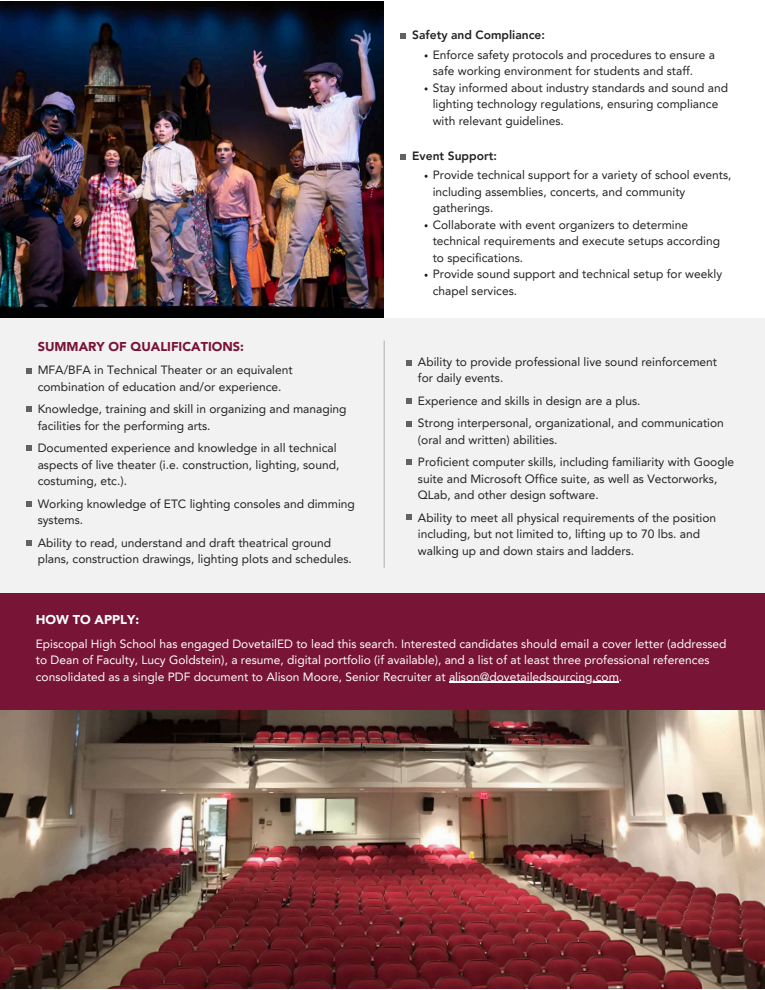
<style>
.page{position:relative;width:765px;height:990px;background:#fff}
.page>*{position:absolute;margin:0;border:0;box-sizing:border-box;transform-origin:0 0}
.t1{font:900 12.8px "Avenir LT Pro";color:#781436}
.t2{font:900 12.8px "Avenir LT Pro";color:#fff}
.t3{font:12px/16.5px "Avenir LT Pro";color:#222}
.t4{font:12px/16.5px "Avenir LT Pro";color:#fff}
.t5{font:800 12px "Avenir LT Pro";color:#222}
</style>
<div class="page">
<div style="left:0;top:593px;width:765px;height:118px;background:#781436"></div>
<svg style="left:401px;top:34px;width:5px;height:5px"></svg>
<svg style="left:401px;top:154px;width:5px;height:5px"></svg>
<div style="left:0;top:318px;width:765px;height:276px;background:#f2f2f2"></div>
<img style="left:0;top:2px;width:384px;height:316px">
<svg style="left:26px;top:368px;width:5px;height:5px"></svg>
<svg style="left:26px;top:406px;width:5px;height:5px"></svg>
<svg style="left:26px;top:446px;width:5px;height:5px"></svg>
<svg style="left:26px;top:501px;width:5px;height:5px"></svg>
<svg style="left:26px;top:540px;width:5px;height:5px"></svg>
<svg style="left:407px;top:360px;width:5px;height:5px"></svg>
<svg style="left:407px;top:398px;width:5px;height:5px"></svg>
<svg style="left:407px;top:421px;width:5px;height:5px"></svg>
<svg style="left:407px;top:459px;width:5px;height:5px"></svg>
<svg style="left:407px;top:514px;width:5px;height:6px"></svg>
<hr style="left:384px;top:341px;width:1px;height:227px;background:#000">
<hr style="left:449px;top:681px;width:170px;height:2px;background:#fff">
<img style="left:0;top:711px;width:765px;height:278px">
<h2 class="t5" style="left:412px;top:30px;width:134px">Safety and Compliance:</h2>
<p class="t3" style="left:433px;top:48px;width:284px">Enforce safety protocols and procedures to ensure a safe working environment for students and staff.</p>
<p class="t3" style="left:433px;top:81px;width:297px">Stay informed about industry standards and sound and lighting technology regulations, ensuring compliance with relevant guidelines.</p>
<p class="t5" style="left:412px;top:150px;width:86px">Event Support:</p>
<p class="t1" style="left:38px;top:341px;width:208px">SUMMARY OF QUALIFICATIONS:</p>
<p class="t3" style="left:38px;top:363px;width:256px">MFA/BFA in Technical Theater or an equivalent combination of education and/or experience.</p>
<p class="t3" style="left:38px;top:402px;width:310px">Knowledge, training and skill in organizing and managing facilities for the performing arts.</p>
<p class="t3" style="left:38px;top:441px;width:303px">Documented experience and knowledge in all technical aspects of live theater (i.e. construction, lighting, sound, costuming, etc.).</p>
<p class="t3" style="left:38px;top:497px;width:319px">Working knowledge of ETC lighting consoles and dimming systems.</p>
<p class="t3" style="left:38px;top:536px;width:316px">Ability to read, understand and draft theatrical ground plans, construction drawings, lighting plots and schedules.</p>
<h1 class="t3" style="left:433px;top:168px;width:300px">Provide technical support for a variety of school events, including assemblies, concerts, and community gatherings.</h1>
<p class="t3" style="left:433px;top:217px;width:289px">Collaborate with event organizers to determine technical requirements and execute setups according to specifications.</p>
<p class="t3" style="left:433px;top:267px;width:291px">Provide sound support and technical setup for weekly chapel services.</p>
<p class="t3" style="left:418px;top:354px;width:301px">Ability to provide professional live sound reinforcement</p>
<p class="t3" style="left:418px;top:371px;width:87px">for daily events.</p>
<p class="t3" style="left:418px;top:393px;width:224px">Experience and skills in design are a plus.</p>
<h1 class="t3" style="left:418px;top:416px;width:307px">Strong interpersonal, organizational, and communication (oral and written) abilities.</h1>
<p class="t3" style="left:418px;top:455px;width:318px">Proficient computer skills, including familiarity with Google suite and Microsoft Office suite, as well as Vectorworks,<br>QLab, and other design software.</p>
<p class="t3" style="left:418px;top:510px;width:300px">Ability to meet all physical requirements of the position including, but not limited to, lifting up to 70 lbs. and walking up and down stairs and ladders.</p>
<h2 class="t2" style="left:36px;top:615px;width:105px">HOW TO APPLY:</h2>
<p class="t4" style="left:36px;top:637px;width:692px">Episcopal High School has engaged DovetailED to lead this search. Interested candidates should email a cover letter (addressed to Dean of Faculty, Lucy Goldstein), a resume, digital portfolio (if available), and a list of at least three professional references consolidated as a single PDF document to Alison Moore, Senior Recruiter at alison@dovetailedsourcing.com.</p>
</div>
